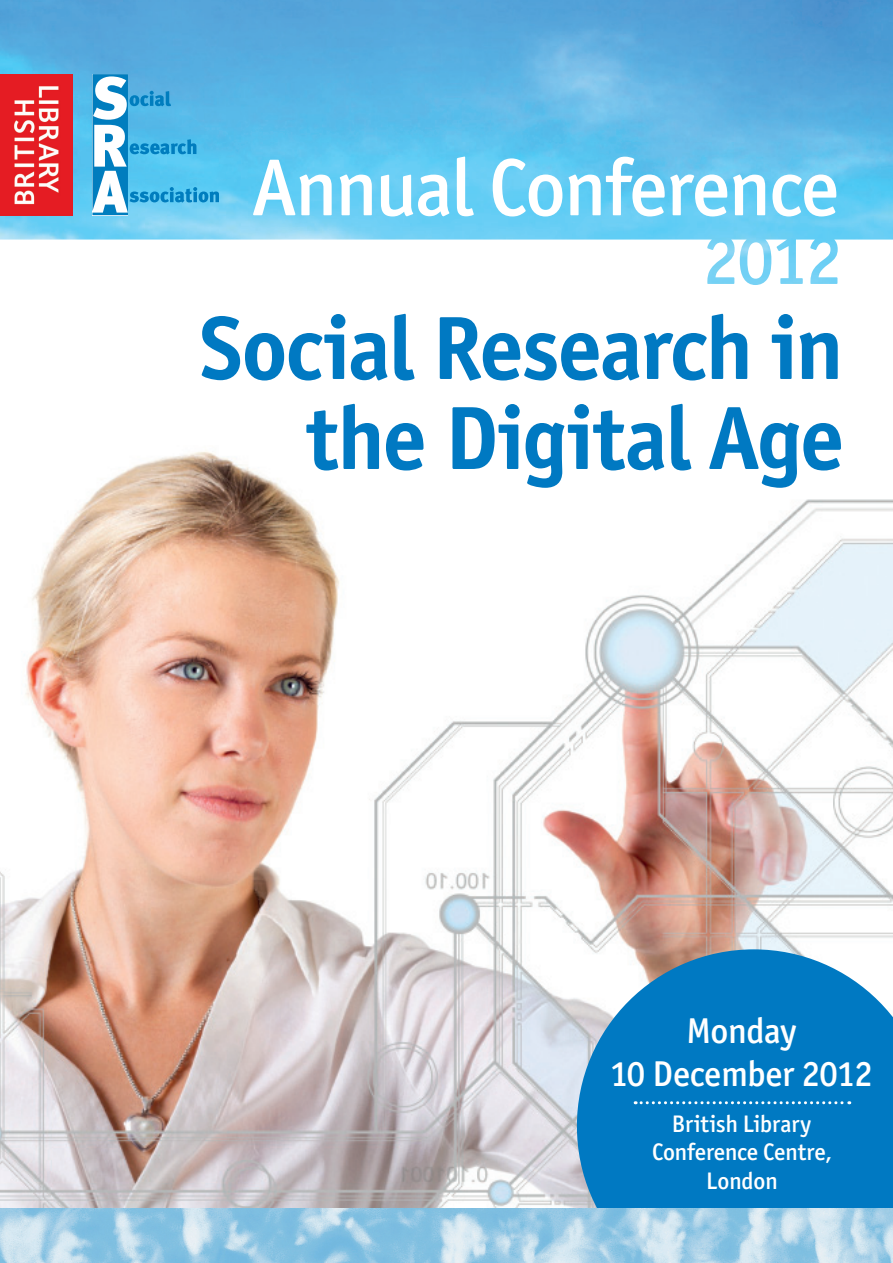
<style>
.page{position:relative;width:893px;height:1263px;background:#fff}
.page>*{position:absolute;margin:0;border:0;box-sizing:border-box;transform-origin:0 0}
.Subhead_01{font:700 90px/90px "Officina San ITC";letter-spacing:-.02em;color:#0079c2;text-align:right}
.t1{font:500 81px "Officina San ITC";letter-spacing:-.02em;color:#fff}
.t2{font:500 36px/43.2px "Officina San ITC";letter-spacing:-.015em;color:#fff;text-align:center}
.t3{font:500 24px/28.8px "Officina San ITC";letter-spacing:-.005em;color:#fff;text-align:center}
</style>
<div class="page">
<img style="left:0;top:451px;width:893px;height:758px">
<svg style="left:577px;top:949px;width:316px;height:260px;background:#1e86c6"></svg>
<img style="left:0;top:1209px;width:893px;height:54px">
<img style="left:1px;top:0;width:892px;height:285px">
<img style="left:0;top:0;width:1px;height:240px">
<svg style="left:635px;top:1101px;width:215px;height:3px"></svg>
<svg style="left:92px;top:74px;width:127px;height:141px;background:#61bce5"></svg>
<img style="left:0;top:74px;width:73px;height:141px">
<p class="t1" style="left:252px;top:140px;width:589px">Annual Conference</p>
<p class="Subhead_01" style="left:200px;top:303px;width:646px">Social Research in the Digital Age</p>
<p class="t2" style="left:610px;top:1009px;width:264px">Monday<br>10 December 2012</p>
<p class="t3" style="left:652px;top:1109px;width:181px">British Library<br>Conference Centre,<br>London</p>
</div>
